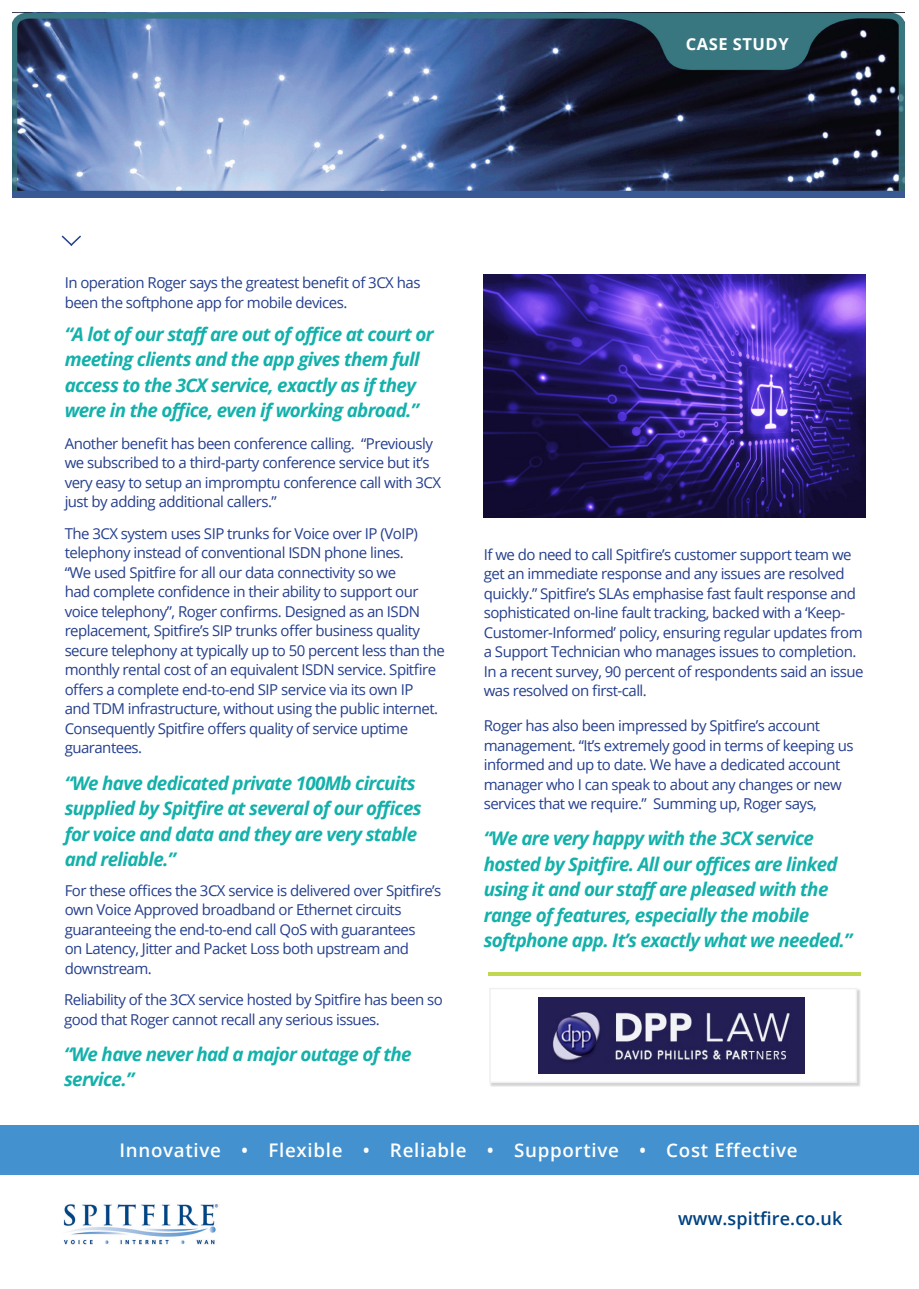
<style>
.page{position:relative;width:919px;height:1289px;background:#fff}
.page>*{position:absolute;margin:0;border:0;box-sizing:border-box;transform-origin:0 0}
.t1{font:italic 700 18.75px/25.5px "Open Sans";letter-spacing:-.035em;color:#13b1aa}
.t2{font:600 18.75px "Open Sans";letter-spacing:.035em;color:#fff}
.t3{font:600 18px "Open Sans";letter-spacing:.005em;color:#004180}
.t4{font:700 16.5px "Open Sans";letter-spacing:.03em;color:#fff}
.t5{font:15px/19.5px "Open Sans";letter-spacing:-.035em;color:#253f8e}
</style>
<div class="page">
<img style="left:13px;top:13px;width:891px;height:184px">
<img style="left:484px;top:274px;width:381px;height:244px">
<img style="left:63px;top:1204px;width:156px;height:41px">
<div style="left:489px;top:987px;width:372px;height:99px;background:#818285;opacity:.75"></div>
<div style="left:489px;top:987px;width:368px;height:96px;background:#fff;border:2px solid #dde0e5"></div>
<div style="left:0;top:1125px;width:918px;height:49px;background:#4391cf"></div>
<svg style="left:61px;top:235px;width:20px;height:11px"></svg>
<img style="left:539px;top:997px;width:265px;height:76px">
<hr style="left:488px;top:972px;width:373px;height:4px;background:#c0d752">
<p class="t4" style="left:686px;top:32px;width:104px">CASE STUDY</p>
<p class="t5" style="left:65px;top:272px;width:357px">In operation Roger says the greatest benefit of 3CX has been the softphone app for mobile devices.</p>
<p class="t1" style="left:65px;top:320px;width:370px">“A lot of our staff are out of office at court or meeting clients and the app gives them full access to the 3CX service, exactly as if they were in the office, even if working abroad.”</p>
<p class="t5" style="left:65px;top:433px;width:378px">Another benefit has been conference calling. “Previously we subscribed to a third-party conference service but it’s very easy to setup an impromptu conference call with 3CX just by adding additional callers.”</p>
<p class="t5" style="left:65px;top:523px;width:381px">The 3CX system uses SIP trunks for Voice over IP (VoIP) telephony instead of conventional ISDN phone lines.<br>“We used Spitfire for all our data connectivity so we<br>had complete confidence in their ability to support our voice telephony”, Roger confirms. Designed as an ISDN replacement, Spitfire’s SIP trunks offer business quality secure telephony at typically up to 50 percent less than the monthly rental cost of an equivalent ISDN service. Spitfire offers a complete end-to-end SIP service via its own IP<br>and TDM infrastructure, without using the public internet.<br>Consequently Spitfire offers quality of service uptime guarantees.</p>
<p class="t1" style="left:65px;top:769px;width:358px">“We have dedicated private 100Mb circuits supplied by Spitfire at several of our offices for voice and data and they are very stable and reliable.”</p>
<p class="t5" style="left:65px;top:880px;width:378px">For these offices the 3CX service is delivered over Spitfire’s own Voice Approved broadband or Ethernet circuits guaranteeing the end-to-end call QoS with guarantees<br>on Latency, Jitter and Packet Loss both upstream and downstream.</p>
<p class="t5" style="left:64px;top:989px;width:380px">Reliability of the 3CX service hosted by Spitfire has been so good that Roger cannot recall any serious issues.</p>
<p class="t1" style="left:64px;top:1040px;width:349px">“We have never had a major outage of the service.”</p>
<p class="t5" style="left:483px;top:544px;width:381px">If we do need to call Spitfire’s customer support team we get an immediate response and any issues are resolved quickly.” Spitfire’s SLAs emphasise fast fault response and sophisticated on-line fault tracking, backed with a ‘Keep-Customer-Informed’ policy, ensuring regular updates from a Support Technician who manages issues to completion.<br>In a recent survey, 90 percent of respondents said an issue was resolved on first-call.</p>
<p class="t5" style="left:483px;top:715px;width:371px">Roger has also been impressed by Spitfire’s account management. “It’s extremely good in terms of keeping us informed and up to date. We have a dedicated account manager who I can speak to about any changes or new services that we require.” Summing up, Roger says,</p>
<p class="t1" style="left:483px;top:825px;width:370px">“We are very happy with the 3CX service hosted by Spitfire. All our offices are linked using it and our staff are pleased with the range of features, especially the mobile softphone app. It’s exactly what we needed.”</p>
<p class="t2" style="left:119px;top:1137px;width:679px">Innovative • Flexible • Reliable • Supportive • Cost Effective</p>
<p class="t3" style="left:678px;top:1206px;width:166px">www.spitfire.co.uk</p>
</div>
